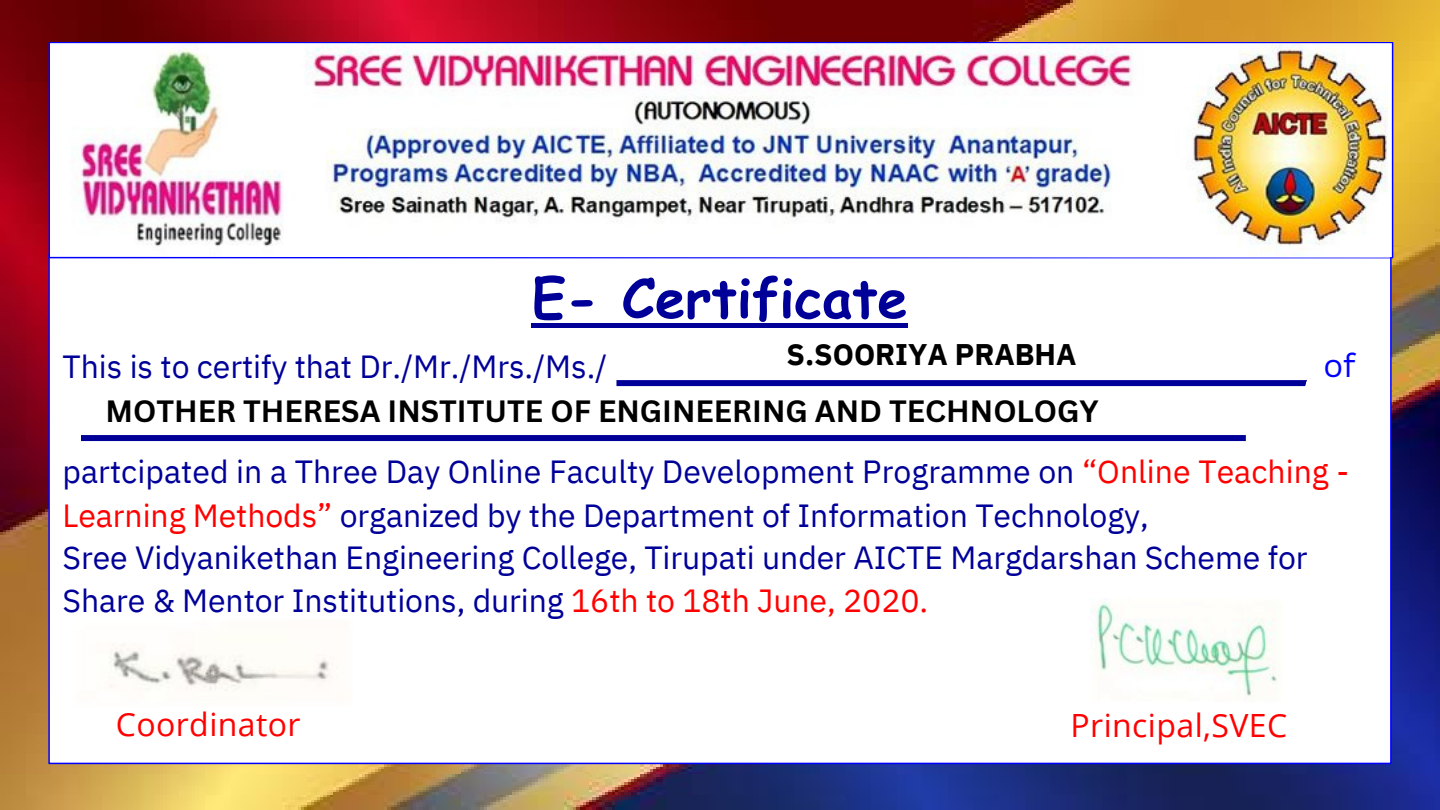
<style>
.page{position:relative;width:1440px;height:810px;background:#fff}
.page>*{position:absolute;margin:0;border:0;box-sizing:border-box;transform-origin:0 0}
.t1{font:700 54px "Comic Sans MS";color:#009}
.t2{font:32px "IBM Plex Sans";letter-spacing:-.005em;color:#009}
.t3{font:32px "Open Sans";letter-spacing:.015em;color:#f00}
.t4{font:32px "Canva Sans";color:#00f}
.t5{font:700 30px "Canva Sans";color:#000}
.t6{font:700 29.8px "IBM Plex Sans";color:#000}
.s1{color:#f00}
</style>
<div class="page">
<img style="left:0;top:0;width:1440px;height:810px">
<div style="left:49px;top:254px;width:1342px;height:509px;background:#fff"></div>
<div style="left:532px;top:323px;width:376px;height:5px;background:#009"></div>
<img style="left:49px;top:42px;width:1344px;height:216px">
<img style="left:1091px;top:602px;width:187px;height:98px">
<img style="left:109px;top:644px;width:224px;height:47px">
<svg style="left:616px;top:380px;width:691px;height:7px;background:#2424a7"></svg>
<div style="left:81px;top:435px;width:1165px;height:6px;background:#009"></div>
<h1 class="t1" style="left:532px;top:258px;width:377px">E- Certificate</h1>
<p class="t2" style="left:63px;top:345px;width:546px">This is to certify that Dr./Mr./Mrs./Ms./</p>
<p class="t6" style="left:786px;top:335px;width:292px">S.SOORIYA PRABHA</p>
<p class="t5" style="left:105px;top:390px;width:995px">MOTHER THERESA INSTITUTE OF ENGINEERING AND TECHNOLOGY</p>
<p class="t4" style="left:1323px;top:343px;width:34px">of</p>
<h2 class="t2" style="left:63px;top:450px;width:1288px">partcipated in a Three Day Online Faculty Development Programme on <span class="s1">“Online Teaching -</span></h2>
<p class="t2" style="left:63px;top:494px;width:1088px"><span class="s1">Learning Methods”</span> organized by the Department of Information Technology,</p>
<p class="t2" style="left:63px;top:536px;width:1247px">Sree Vidyanikethan Engineering College, Tirupati under AICTE Margdarshan Scheme for</p>
<p class="t2" style="left:63px;top:579px;width:867px">Share &amp; Mentor Institutions, during <span class="s1">16th to 18th June, 2020.</span></p>
<p class="t3" style="left:116px;top:702px;width:186px">Coordinator</p>
<p class="t3" style="left:1071px;top:703px;width:218px">Principal,SVEC</p>
</div>
